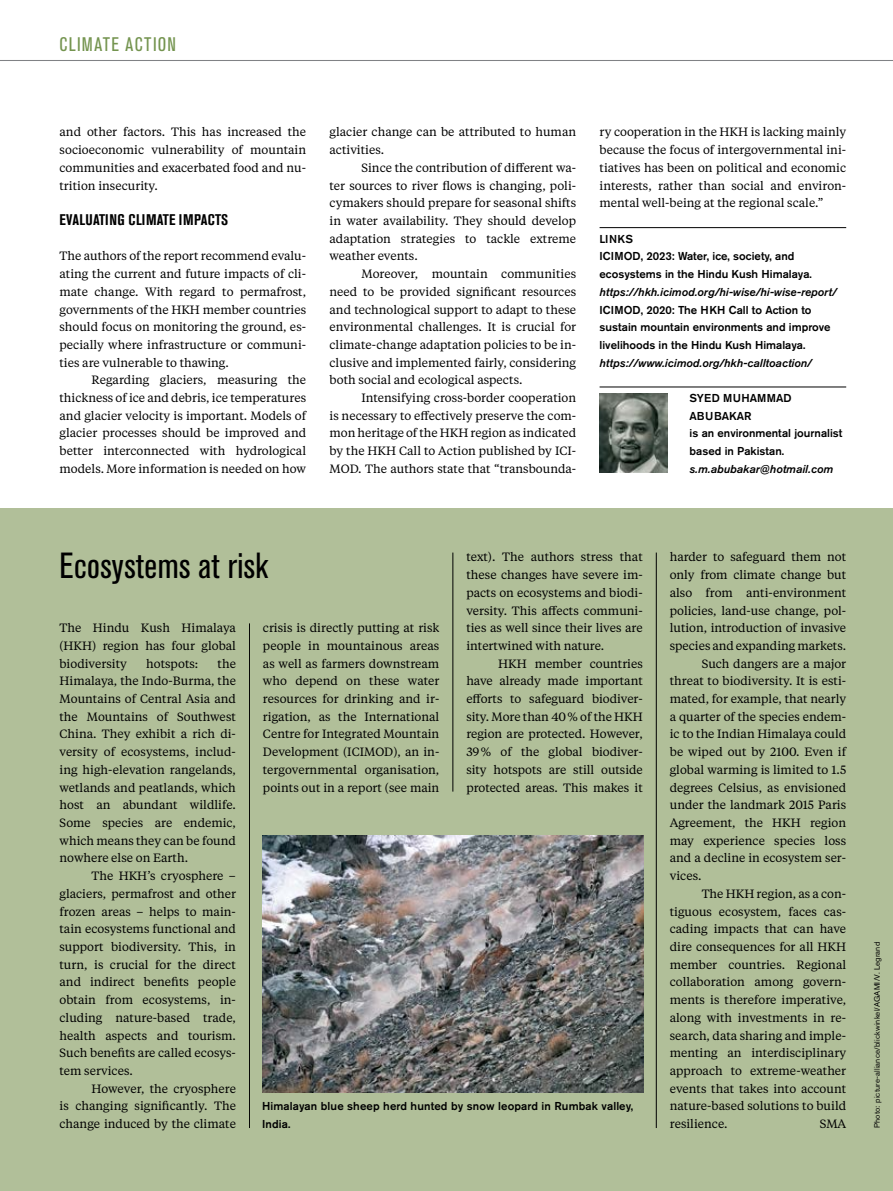
<style>
.page{position:relative;width:893px;height:1191px;background:#fff}
.page>*{position:absolute;margin:0;border:0;box-sizing:border-box;transform-origin:0 0}
.t1{font:condensed 36px "Akzidenz Grotesk BE";letter-spacing:.01em;color:#000}
.t2{font:condensed 19.5px "Akzidenz Grotesk BE";letter-spacing:.065em;color:#74944f}
.t3{font:700 condensed 15.3px "Akzidenz Grotesk BE";letter-spacing:.02em;color:#000}
.t4{font:12px/17.7px "Tiempos Text";color:#000;text-align:justify}
.t5{font:500 11.4px/17.7px "Akzidenz Grotesk BE";color:#000}
.t6{font:italic 500 11.4px "Akzidenz Grotesk BE";color:#000}
.t7{font:7.8px "Akzidenz Grotesk BE";letter-spacing:.02em;color:#000}
</style>
<div class="page">
<hr style="left:0;top:60px;width:893px;height:1px;background:#808285">
<hr style="left:600px;top:227px;width:246px;height:1px;background:#000">
<hr style="left:600px;top:387px;width:246px;height:1px;background:#000">
<img style="left:600px;top:393px;width:67px;height:80px">
<div style="left:0;top:508px;width:893px;height:683px;background:#b1bf99"></div>
<hr style="left:453px;top:552px;width:1px;height:239px;background:#000">
<hr style="left:249px;top:623px;width:1px;height:505px;background:#000">
<hr style="left:656px;top:552px;width:1px;height:576px;background:#000">
<img style="left:262px;top:836px;width:382px;height:256px">
<h2 class="t2" style="left:60px;top:33px;width:118px">CLIMATE ACTION</h2>
<p class="t4" style="left:60px;top:123px;width:248px">and other factors. This has increased the socioeconomic vulnerability of mountain communities and exacerbated food and nu&shy;trition insecurity.</p>
<p class="t3" style="left:60px;top:211px;width:170px">EVALUATING CLIMATE IMPACTS</p>
<p class="t4" style="left:60px;top:247px;width:248px">The authors of the report recommend evalu&shy;ating the current and future impacts of cli&shy;mate change. With regard to permafrost, governments of the HKH member countries should focus on monitoring the ground, es&shy;pecially where infrastructure or communi&shy;ties are vulnerable to thawing.</p>
<p class="t4" style="left:60px;top:371px;width:248px;text-indent:32px">Regarding glaciers, measuring the thickness of ice and debris, ice temperatures and glacier velocity is important. Models of glacier processes should be improved and better interconnected with hydrological models. More information is needed on how</p>
<p class="t4" style="left:330px;top:123px;width:248px">glacier change can be attributed to human activities.</p>
<p class="t4" style="left:330px;top:158px;width:248px;text-indent:32px">Since the contribution of different wa&shy;ter sources to river flows is changing, poli&shy;cymakers should prepare for seasonal shifts in water availability. They should develop adaptation strategies to tackle extreme weather events.</p>
<p class="t4" style="left:330px;top:264px;width:248px;text-indent:32px">Moreover, mountain communities need to be provided significant resources and technological support to adapt to these environmental challenges. It is crucial for climate-change adaptation policies to be in&shy;clusive and implemented fairly, considering both social and ecological aspects.</p>
<p class="t4" style="left:330px;top:388px;width:248px;text-indent:32px">Intensifying cross-border cooperation is necessary to effectively preserve the com&shy;mon heritage of the HKH region as indicated by the HKH Call to Action published by ICI-MOD. The authors state that “transbounda-</p>
<p class="t4" style="left:600px;top:123px;width:248px">ry cooperation in the HKH is lacking mainly because the focus of intergovernmental ini&shy;tiatives has been on political and economic interests, rather than social and environ&shy;mental well-being at the regional scale.”</p>
<p class="t5" style="left:600px;top:230px;width:214px">LINKS<br>ICIMOD, 2023: Water, ice, society, and ecosystems in the Hindu Kush Himalaya.</p>
<p class="t6" style="left:600px;top:285px;width:239px">https://hkh.icimod.org/hi-wise/hi-wise-report/</p>
<p class="t5" style="left:600px;top:300px;width:233px">ICIMOD, 2020: The HKH Call to Action to sustain mountain environments and improve livelihoods in the Hindu Kush Himalaya.</p>
<p class="t6" style="left:600px;top:356px;width:214px">https://www.icimod.org/hkh-calltoaction/</p>
<p class="t5" style="left:690px;top:389px;width:154px">SYED MUHAMMAD<br>ABUBAKAR<br>is an environmental journalist based in Pakistan.</p>
<p class="t6" style="left:690px;top:462px;width:145px">s.m.abubakar@hotmail.com</p>
<p class="t4" style="left:466px;top:548px;width:178px">text). The authors stress that these changes have severe im&shy;pacts on ecosystems and biodi&shy;versity. This affects communi&shy;ties as well since their lives are intertwined with nature.</p>
<p class="t4" style="left:466px;top:654px;width:178px;text-indent:32px">HKH member countries have already made important efforts to safeguard biodiver&shy;sity. More than 40% of the HKH region are protected. However, 39% of the global biodiver&shy;sity hotspots are still outside protected areas. This makes it</p>
<h1 class="t1" style="left:60px;top:545px;width:210px">Ecosystems at risk</h1>
<p class="t4" style="left:60px;top:618px;width:178px">The Hindu Kush Himalaya (HKH) region has four global biodiversity</p>
<p class="t4" style="left:263px;top:618px;width:178px">crisis is directly putting at risk people in mountainous areas as well as farmers downstream who depend on these water resources for drinking and ir&shy;rigation, as the International Centre for Integrated Mountain Development (ICIMOD), an in&shy;tergovernmental organisation, points out in a report (see main</p>
<p class="t4" style="left:60px;top:654px;width:178px;text-indent:158px">the Himalaya, the Indo-Burma, the Mountains of Central Asia and the Mountains of Southwest China. They exhibit a rich di&shy;versity of ecosystems, includ&shy;ing high-elevation rangelands, wetlands and peatlands, which host an abundant wildlife.<br>Some species are endemic, which means they can be found nowhere else on Earth.</p>
<p class="t4" style="left:60px;top:866px;width:178px;text-indent:32px">The HKH’s cryosphere – glaciers, permafrost and other frozen areas – helps to main&shy;tain ecosystems functional and support biodiversity. This, in turn, is crucial for the direct and indirect benefits people obtain from ecosystems, in&shy;cluding nature-based trade, health aspects and tourism.<br>Such benefits are called ecosys&shy;tem services.</p>
<p class="t4" style="left:60px;top:1079px;width:178px;text-indent:32px">However, the cryosphere is changing significantly. The change induced by the climate</p>
<p class="t4" style="left:146px;top:654px;width:54px">hotspots:</p>
<p class="t5" style="left:262px;top:1097px;width:373px">Himalayan blue sheep herd hunted by snow leopard in Rumbak valley,<br>India.</p>
<p class="t4" style="left:670px;top:548px;width:178px">harder to safeguard them not</p>
<p class="t4" style="left:670px;top:565px;width:178px">only from climate change but</p>
<p class="t4" style="left:670px;top:583px;width:178px">also from anti-environment</p>
<p class="t4" style="left:670px;top:601px;width:178px">policies, land-use change, pol-</p>
<p class="t4" style="left:670px;top:618px;width:178px">lution, introduction of invasive</p>
<p class="t4" style="left:670px;top:636px;width:178px">species and expanding markets.</p>
<p class="t4" style="left:702px;top:654px;width:146px">Such dangers are a major</p>
<p class="t4" style="left:670px;top:671px;width:178px">threat to biodiversity. It is esti-</p>
<p class="t4" style="left:670px;top:689px;width:178px">mated, for example, that nearly</p>
<p class="t4" style="left:670px;top:707px;width:178px">a quarter of the species endem-</p>
<p class="t4" style="left:670px;top:725px;width:178px">ic to the Indian Himalaya could</p>
<p class="t4" style="left:670px;top:742px;width:178px">be wiped out by 2100. Even if</p>
<p class="t4" style="left:670px;top:760px;width:178px">global warming is limited to 1.5</p>
<p class="t4" style="left:670px;top:778px;width:178px">degrees Celsius, as envisioned</p>
<p class="t4" style="left:670px;top:795px;width:178px">under the landmark 2015 Paris</p>
<p class="t4" style="left:670px;top:813px;width:178px">Agreement, the HKH region</p>
<p class="t4" style="left:670px;top:831px;width:178px">may experience species loss</p>
<p class="t4" style="left:670px;top:848px;width:178px">and a decline in ecosystem ser-</p>
<p class="t4" style="left:670px;top:866px;width:33px">vices.</p>
<p class="t4" style="left:702px;top:884px;width:146px">The HKH region, as a con-</p>
<p class="t4" style="left:670px;top:902px;width:178px">tiguous ecosystem, faces cas-</p>
<p class="t4" style="left:670px;top:919px;width:178px">cading impacts that can have</p>
<p class="t4" style="left:670px;top:937px;width:178px">dire consequences for all HKH</p>
<p class="t4" style="left:670px;top:955px;width:178px">member countries. Regional</p>
<p class="t4" style="left:670px;top:972px;width:178px">collaboration among govern-</p>
<p class="t4" style="left:670px;top:990px;width:178px">ments is therefore imperative,</p>
<p class="t4" style="left:670px;top:1008px;width:178px">along with investments in re-</p>
<p class="t4" style="left:670px;top:1025px;width:178px">search, data sharing and imple-</p>
<p class="t4" style="left:670px;top:1043px;width:178px">menting an interdisciplinary</p>
<p class="t4" style="left:670px;top:1061px;width:178px">approach to extreme-weather</p>
<p class="t4" style="left:670px;top:1079px;width:178px">events that takes into account</p>
<p class="t4" style="left:670px;top:1096px;width:178px">nature-based solutions to build</p>
<p class="t4" style="left:670px;top:1114px;width:59px">resilience.</p>
<p class="t4" style="left:820px;top:1114px;width:28px">SMA</p>
<p class="t7" style="left:872px;top:1128px;width:188px;rotate:-90deg">Photo: picture-alliance/blickwinkel/AGAMI/V. Legrand</p>
</div>
